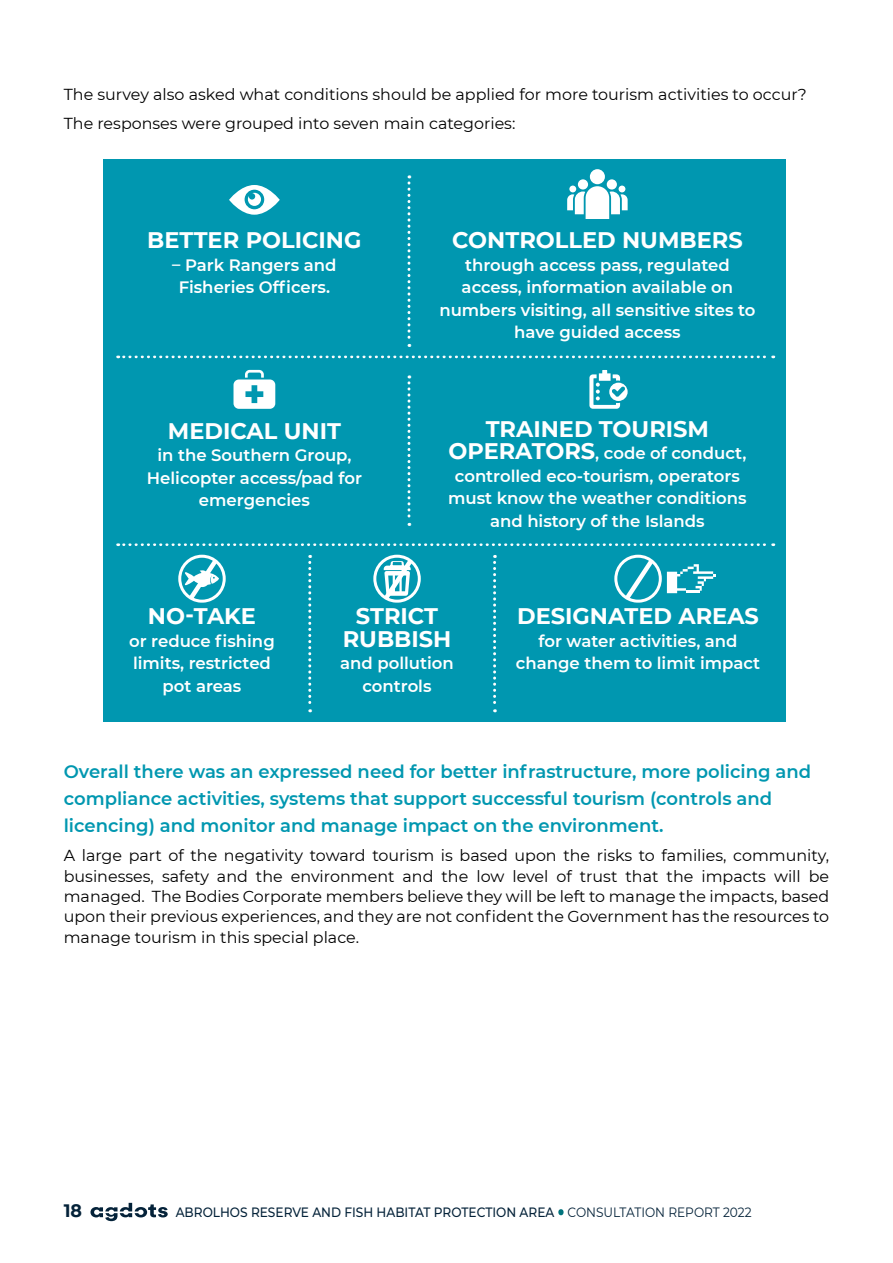
<style>
.page{position:relative;width:893px;height:1263px;background:#fff}
.page>*{position:absolute;margin:0;border:0;box-sizing:border-box;transform-origin:0 0}
.t1{font:700 22.5px/22.5px "Montserrat";color:#fff;text-align:center}
.t2{font:600 18px/27px "Montserrat";color:#0097b0}
.t3{font:700 18px "Montserrat";color:#042239}
.t4{font:600 16.5px/22.5px "Montserrat";color:#fff;text-align:center}
.t5{font:15.9px/20.4px "Montserrat";color:#000}
.t6{font:500 13.5px "Montserrat";color:#042239;scale:.9 1}
.s1{font-weight:700;font-size:22.5px}
.s2{font-weight:400}
</style>
<div class="page">
<svg style="left:558px;top:1209px;width:6px;height:6px"></svg>
<svg style="left:90px;top:1203px;width:78px;height:18px"></svg>
<div style="left:103px;top:159px;width:683px;height:563px;background:#0097b0"></div>
<svg style="left:118px;top:355px;width:656px;height:3px"></svg>
<svg style="left:118px;top:543px;width:656px;height:3px"></svg>
<svg style="left:407px;top:175px;width:3px;height:172px"></svg>
<svg style="left:407px;top:375px;width:3px;height:151px"></svg>
<svg style="left:308px;top:555px;width:3px;height:157px"></svg>
<svg style="left:493px;top:555px;width:3px;height:157px"></svg>
<svg style="left:178px;top:554px;width:48px;height:49px"></svg>
<svg style="left:373px;top:554px;width:48px;height:49px"></svg>
<svg style="left:614px;top:554px;width:101px;height:49px"></svg>
<svg style="left:233px;top:370px;width:42px;height:39px"></svg>
<svg style="left:567px;top:169px;width:61px;height:50px"></svg>
<svg style="left:229px;top:185px;width:51px;height:30px"></svg>
<svg style="left:589px;top:370px;width:39px;height:39px"></svg>
<p class="t5" style="left:64px;top:80px;width:745px;line-height:29px">The survey also asked what conditions should be applied for more tourism activities to occur?<br>The responses were grouped into seven main categories:</p>
<h1 class="t1" style="left:147px;top:228px;width:216px">BETTER POLICING</h1>
<p class="t4" style="left:172px;top:253px;width:166px">– Park Rangers and<br>Fisheries Officers.</p>
<h1 class="t1" style="left:168px;top:418px;width:175px">MEDICAL UNIT</h1>
<p class="t4" style="left:147px;top:443px;width:217px">in the Southern Group,<br>Helicopter access/pad for emergencies</p>
<h1 class="t1" style="left:452px;top:228px;width:292px">CONTROLLED NUMBERS</h1>
<p class="t4" style="left:439px;top:253px;width:318px">through access pass, regulated access, information available on numbers visiting, all sensitive sites to have guided access</p>
<h1 class="t1" style="left:486px;top:416px;width:225px">TRAINED TOURISM</h1>
<p class="t4" style="left:448px;top:441px;width:300px"><span class="s1">OPERATORS</span>, code of conduct, controlled eco-tourism, operators must know the weather conditions and history of the Islands</p>
<h1 class="t1" style="left:148px;top:604px;width:110px">NO-TAKE</h1>
<p class="t4" style="left:129px;top:629px;width:147px">or reduce fishing limits, restricted pot areas</p>
<h1 class="t1" style="left:343px;top:604px;width:110px">STRICT<br>RUBBISH</h1>
<p class="t4" style="left:340px;top:652px;width:115px">and pollution controls</p>
<h1 class="t1" style="left:517px;top:604px;width:243px">DESIGNATED AREAS</h1>
<p class="t4" style="left:516px;top:629px;width:246px">for water activities, and change them to limit impact</p>
<p class="t2" style="left:64px;top:757px;width:749px">Overall there was an expressed need for better infrastructure, more policing and compliance activities, systems that support successful tourism (controls and licencing) and monitor and manage impact on the environment.</p>
<p class="t5" style="left:64px;top:845px;width:767px;text-align:justify">A large part of the negativity toward tourism is based upon the risks to families, community, businesses, safety and the environment and the low level of trust that the impacts will be managed. The Bodies Corporate members believe they will be left to manage the impacts, based upon their previous experiences, and they are not confident the Government has the resources to manage tourism in this special place.</p>
<p class="t3" style="left:64px;top:1197px;width:20px">18</p>
<p class="t6" style="left:176px;top:1202px;width:641px">ABROLHOS RESERVE AND FISH HABITAT PROTECTION AREA <span class="s2">CONSULTATION REPORT 2022</span></p>
</div>
